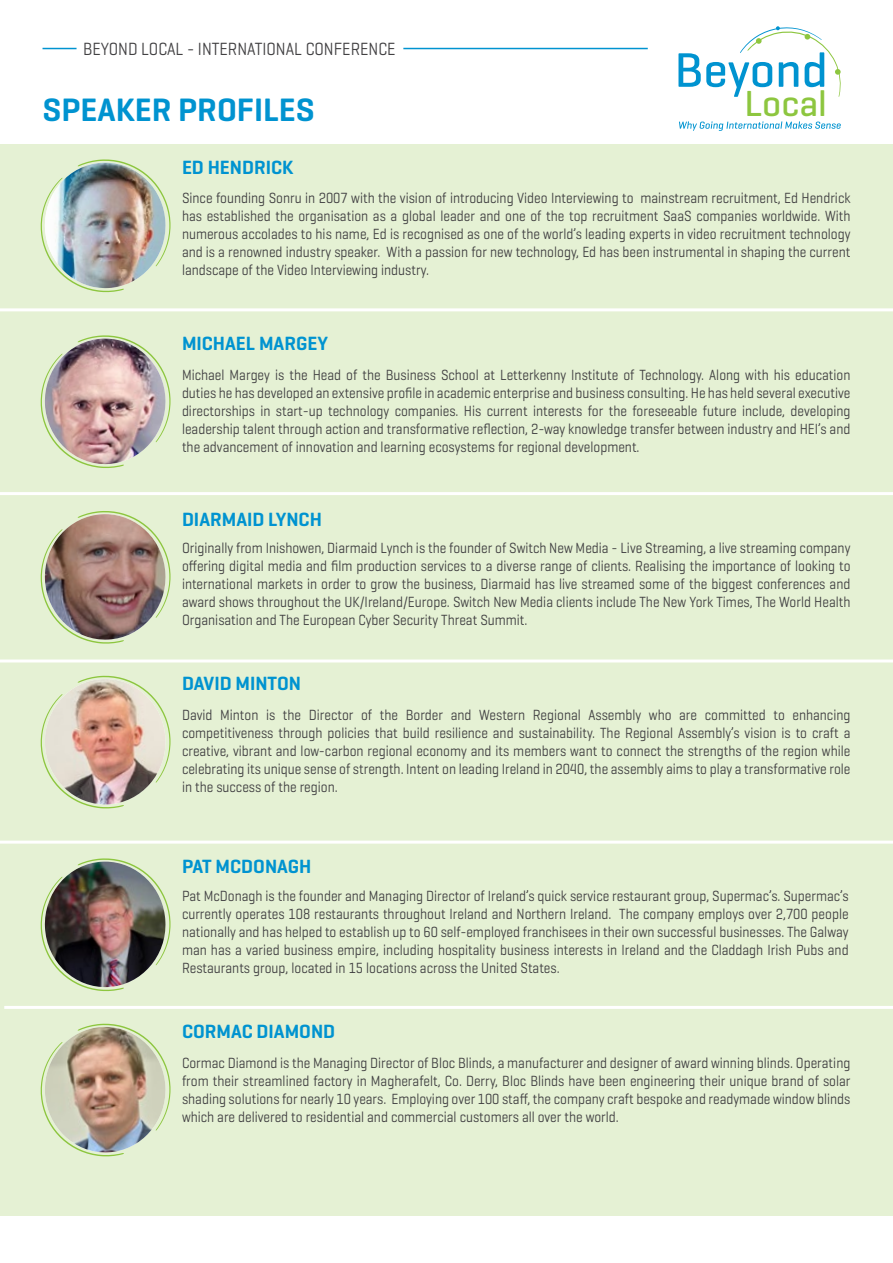
<style>
.page{position:relative;width:893px;height:1263px;background:#fff}
.page>*{position:absolute;margin:0;border:0;box-sizing:border-box;transform-origin:0 0}
.t1{font:500 36.9px "Geogrotesque";color:#8dc63f}
.t2{font:600 33px "Geogrotesque";color:#0093d0}
.t3{font:600 19.5px "Geogrotesque";color:#0093d0}
.t4{font:18px "Geogrotesque";color:#414042;scale:.89 1}
.t5{font:15px/18px "Geogrotesque";color:#414042;text-align:justify;scale:.89 1}
</style>
<div class="page">
<hr style="left:43px;top:48px;width:34px;height:1px;background:#0093d0">
<div style="left:0;top:144px;width:893px;height:1072px;background:#e5f1d4"></div>
<hr style="left:403px;top:48px;width:245px;height:1px;background:#0093d0">
<svg style="left:678px;top:26px;width:163px;height:71px"></svg>
<svg style="left:679px;top:121px;width:162px;height:10px"></svg>
<svg style="left:40px;top:159px;width:131px;height:133px"></svg>
<img style="left:43px;top:163px;width:124px;height:127px">
<svg style="left:40px;top:335px;width:131px;height:133px"></svg>
<img style="left:43px;top:339px;width:124px;height:127px">
<svg style="left:40px;top:511px;width:131px;height:133px"></svg>
<img style="left:43px;top:514px;width:124px;height:127px">
<hr style="left:0;top:308px;width:893px;height:3px;background:#fff">
<hr style="left:0;top:492px;width:893px;height:3px;background:#fff">
<hr style="left:0;top:659px;width:893px;height:3px;background:#fff">
<hr style="left:0;top:841px;width:893px;height:3px;background:#fff">
<hr style="left:4px;top:1006px;width:889px;height:3px;background:#fff">
<svg style="left:40px;top:675px;width:131px;height:134px"></svg>
<img style="left:43px;top:679px;width:124px;height:127px">
<svg style="left:40px;top:858px;width:131px;height:133px"></svg>
<img style="left:43px;top:861px;width:124px;height:128px">
<svg style="left:40px;top:1023px;width:131px;height:134px"></svg>
<img style="left:43px;top:1027px;width:124px;height:127px">
<p class="t4" style="left:83px;top:38px;width:353px">BEYOND LOCAL - INTERNATIONAL CONFERENCE</p>
<h2 class="t2" style="left:43px;top:89px;width:274px">SPEAKER PROFILES</h2>
<h3 class="t3" style="left:182px;top:155px;width:113px">ED HENDRICK</h3>
<h1 class="t1" style="left:745px;top:81px;width:84px">Local</h1>
<p class="t5" style="left:182px;top:189px;width:753px">Since founding Sonru in 2007 with the vision of introducing Video Interviewing to mainstream recruitment, Ed Hendrick has established the organisation as a global leader and one of the top recruitment SaaS companies worldwide. With numerous accolades to his name, Ed is recognised as one of the world’s leading experts in video recruitment technology and is a renowned industry speaker. With a passion for new technology, Ed has been instrumental in shaping the current landscape of the Video Interviewing industry.</p>
<h3 class="t3" style="left:182px;top:331px;width:148px">MICHAEL MARGEY</h3>
<p class="t5" style="left:182px;top:365px;width:753px">Michael Margey is the Head of the Business School at Letterkenny Institute of Technology. Along with his education duties he has developed an extensive profile in academic enterprise and business consulting. He has held several executive directorships in start-up technology companies. His current interests for the foreseeable future include, developing leadership talent through action and transformative reflection, 2-way knowledge transfer between industry and HEI’s and the advancement of innovation and learning ecosystems for regional development.</p>
<h3 class="t3" style="left:182px;top:507px;width:141px">DIARMAID LYNCH</h3>
<p class="t5" style="left:182px;top:539px;width:753px">Originally from Inishowen, Diarmaid Lynch is the founder of Switch New Media - Live Streaming, a live streaming company offering digital media and film production services to a diverse range of clients. Realising the importance of looking to international markets in order to grow the business, Diarmaid has live streamed some of the biggest conferences and award shows throughout the UK/Ireland/Europe. Switch New Media clients include The New York Times, The World Health Organisation and The European Cyber Security Threat Summit.</p>
<h3 class="t3" style="left:182px;top:672px;width:121px">DAVID MINTON</h3>
<p class="t5" style="left:182px;top:705px;width:753px">David Minton is the Director of the Border and Western Regional Assembly who are committed to enhancing competitiveness through policies that build resilience and sustainability. The Regional Assembly’s vision is to craft a creative, vibrant and low-carbon regional economy and its members want to connect the strengths of the region while celebrating its unique sense of strength. Intent on leading Ireland in 2040, the assembly aims to play a transformative role in the success of the region.</p>
<h3 class="t3" style="left:182px;top:854px;width:131px">PAT MCDONAGH</h3>
<p class="t5" style="left:182px;top:886px;width:751px">Pat McDonagh is the founder and Managing Director of Ireland’s quick service restaurant group, Supermac’s. Supermac’s currently operates 108 restaurants throughout Ireland and Northern Ireland. The company employs over 2,700 people nationally and has helped to establish up to 60 self-employed franchisees in their own successful businesses. The Galway man has a varied business empire, including hospitality business interests in Ireland and the Claddagh Irish Pubs and Restaurants group, located in 15 locations across the United States.</p>
<h3 class="t3" style="left:182px;top:1019px;width:155px">CORMAC DIAMOND</h3>
<p class="t5" style="left:182px;top:1053px;width:753px">Cormac Diamond is the Managing Director of Bloc Blinds, a manufacturer and designer of award winning blinds. Operating from their streamlined factory in Magherafelt, Co. Derry, Bloc Blinds have been engineering their unique brand of solar shading solutions for nearly 10 years. Employing over 100 staff, the company craft bespoke and readymade window blinds which are delivered to residential and commercial customers all over the world.</p>
</div>
